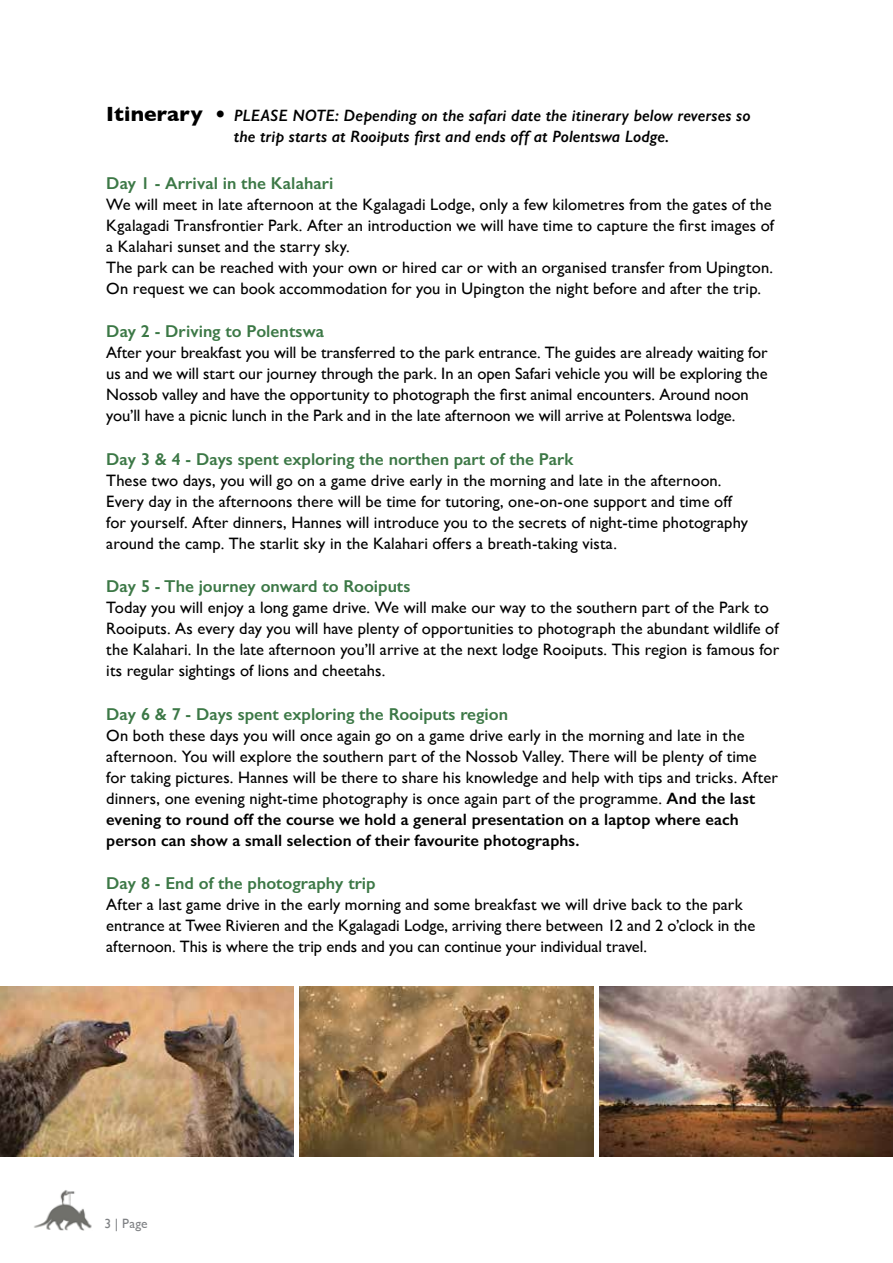
<style>
.page{position:relative;width:893px;height:1263px;background:#fff}
.page>*{position:absolute;margin:0;border:0;box-sizing:border-box;transform-origin:0 0}
.t1{font:600 17.25px "Gill Sans";color:#3c7846}
.t2{font:16.5px/21px "Gill Sans";letter-spacing:.005em;color:#000}
.t3{font:italic 600 16.5px/21px "Gill Sans";color:#000}
.t4{font:13.5px "Gill Sans";color:#808285}
.s1{font-weight:700;font-style:normal;font-size:21px}
.s2{font-weight:600}
</style>
<div class="page">
<img style="left:34px;top:1190px;width:58px;height:40px">
<img style="left:0;top:986px;width:293px;height:171px">
<img style="left:300px;top:986px;width:293px;height:171px">
<img style="left:600px;top:986px;width:293px;height:171px">
<p class="t3" style="left:234px;top:104px;width:518px;text-indent:-128px"><span class="s1">Itinerary •</span> PLEASE NOTE: Depending on the safari date the itinerary below reverses so the trip starts at Rooiputs first and ends off at Polentswa Lodge.</p>
<p class="t1" style="left:106px;top:172px;width:229px">Day 1 - Arrival in the Kalahari</p>
<p class="t2" style="left:106px;top:193px;width:669px">We will meet in late afternoon at the Kgalagadi Lodge, only a few kilometres from the gates of the Kgalagadi Transfrontier Park. After an introduction we will have time to capture the first images of a Kalahari sunset and the starry sky.<br>The park can be reached with your own or hired car or with an organised transfer from Upington.<br>On request we can book accommodation for you in Upington the night before and after the trip.</p>
<p class="t1" style="left:106px;top:321px;width:219px">Day 2 - Driving to Polentswa</p>
<p class="t2" style="left:106px;top:342px;width:663px">After your breakfast you will be transferred to the park entrance. The guides are already waiting for us and we will start our journey through the park. In an open Safari vehicle you will be exploring the Nossob valley and have the opportunity to photograph the first animal encounters. Around noon you’ll have a picnic lunch in the Park and in the late afternoon we will arrive at Polentswa lodge.</p>
<p class="t1" style="left:106px;top:448px;width:468px">Day 3 &amp; 4 - Days spent exploring the northen part of the Park</p>
<p class="t2" style="left:106px;top:469px;width:643px">These two days, you will go on a game drive early in the morning and late in the afternoon.<br>Every day in the afternoons there will be time for tutoring, one-on-one support and time off for yourself. After dinners, Hannes will introduce you to the secrets of night-time photography around the camp. The starlit sky in the Kalahari offers a breath-taking vista.</p>
<p class="t1" style="left:106px;top:576px;width:305px">Day 5 - The journey onward to Rooiputs</p>
<p class="t2" style="left:106px;top:597px;width:674px">Today you will enjoy a long game drive. We will make our way to the southern part of the Park to Rooiputs. As every day you will have plenty of opportunities to photograph the abundant wildlife of the Kalahari. In the late afternoon you’ll arrive at the next lodge Rooiputs. This region is famous for its regular sightings of lions and cheetahs.</p>
<p class="t1" style="left:106px;top:703px;width:403px">Day 6 &amp; 7 - Days spent exploring the Rooiputs region</p>
<p class="t2" style="left:106px;top:724px;width:673px">On both these days you will once again go on a game drive early in the morning and late in the afternoon. You will explore the southern part of the Nossob Valley. There will be plenty of time for taking pictures. Hannes will be there to share his knowledge and help with tips and tricks. After dinners, one evening night-time photography is once again part of the programme. <span class="s2">And the last evening to round off the course we hold a general presentation on a laptop where each person can show a small selection of their favourite photographs.</span></p>
<p class="t1" style="left:106px;top:873px;width:271px">Day 8 - End of the photography trip</p>
<p class="t2" style="left:106px;top:894px;width:650px">After a last game drive in the early morning and some breakfast we will drive back to the park entrance at Twee Rivieren and the Kgalagadi Lodge, arriving there between 12 and 2 o’clock in the afternoon. This is where the trip ends and you can continue your individual travel.</p>
<p class="t4" style="left:104px;top:1215px;width:45px">3 | Page</p>
</div>
